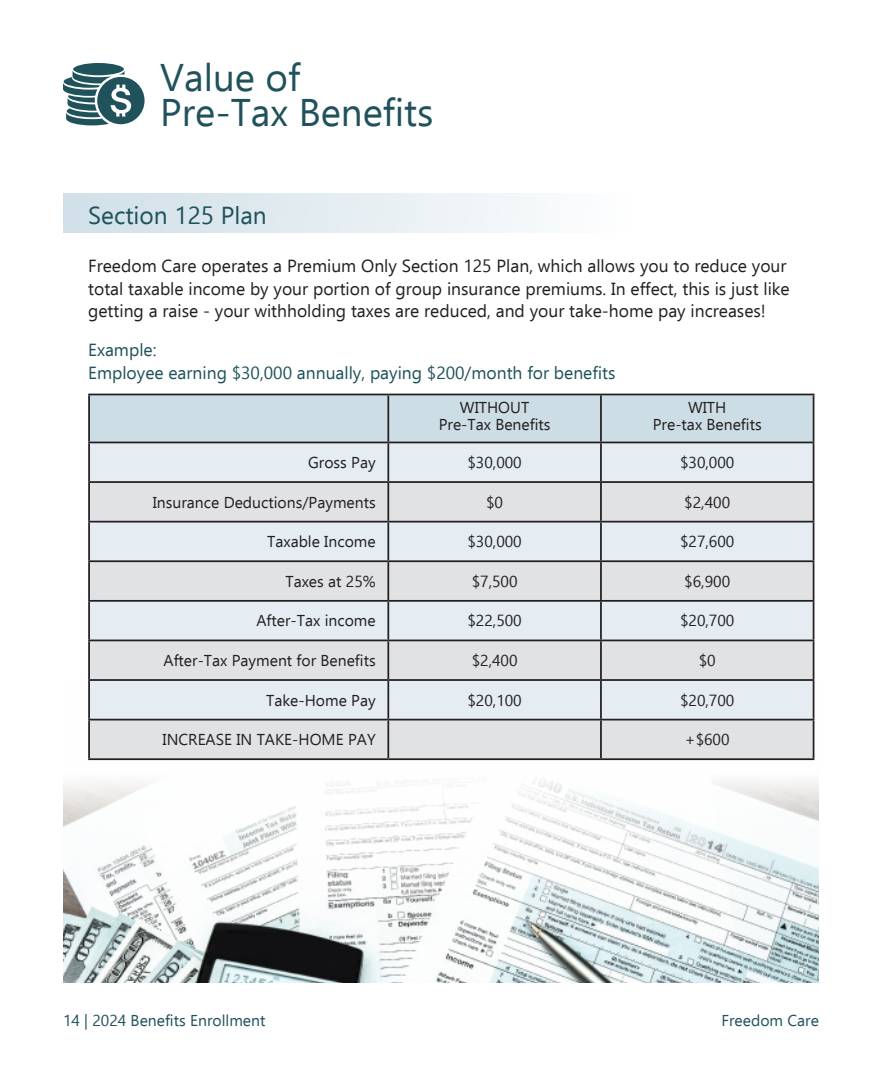
<style>
.page{position:relative;width:882px;height:1071px;background:#fff}
.page>*{position:absolute;margin:0;border:0;box-sizing:border-box;transform-origin:0 0}
.Paragraph_Style_1{font:38.5px/35px "Ebrima";color:#1f525a}
.subtitle{font:24.5px "Ebrima";color:#1f525a}
.text{font:17.5px/22.8px "Ebrima";color:#231f20}
.colored_text{font:17.5px/22.8px "Ebrima";color:#1f525a}
.text-2{font:15.75px/17.5px "Ebrima";color:#231f20;text-align:center}
.t1{font:15.75px "Ebrima";color:#1f525a}
</style>
<div class="page">
<img style="left:63px;top:682px;width:756px;height:301px">
<div style="left:63px;top:194px;width:567px;height:39px;background:linear-gradient(to right,#cfdfe7,#fdfdfe)"></div>
<div style="left:90px;top:395px;width:723px;height:47px;background:#cddde5"></div>
<div style="left:90px;top:443px;width:723px;height:38px;background:#e5edf2"></div>
<svg style="left:90px;top:483px;width:723px;height:275px;fill:#e1e2e4"></svg>
<hr style="left:88px;top:394px;width:300px;height:1px;background:#231f20">
<hr style="left:88px;top:395px;width:2px;height:47px;background:#231f20">
<hr style="left:388px;top:394px;width:213px;height:1px;background:#231f20">
<hr style="left:387px;top:395px;width:2px;height:47px;background:#231f20">
<hr style="left:601px;top:394px;width:213px;height:1px;background:#231f20">
<hr style="left:600px;top:395px;width:2px;height:47px;background:#231f20">
<hr style="left:813px;top:395px;width:1px;height:47px;background:#231f20">
<hr style="left:88px;top:442px;width:300px;height:1px;background:#231f20">
<hr style="left:88px;top:443px;width:2px;height:38px;background:#231f20">
<hr style="left:388px;top:442px;width:213px;height:1px;background:#231f20">
<hr style="left:387px;top:443px;width:2px;height:38px;background:#231f20">
<hr style="left:601px;top:442px;width:213px;height:1px;background:#231f20">
<hr style="left:600px;top:443px;width:2px;height:38px;background:#231f20">
<hr style="left:813px;top:443px;width:1px;height:38px;background:#231f20">
<hr style="left:88px;top:481px;width:300px;height:2px;background:#231f20">
<hr style="left:88px;top:483px;width:2px;height:38px;background:#231f20">
<hr style="left:388px;top:481px;width:213px;height:2px;background:#231f20">
<hr style="left:387px;top:483px;width:2px;height:38px;background:#231f20">
<hr style="left:601px;top:481px;width:213px;height:2px;background:#231f20">
<hr style="left:600px;top:483px;width:2px;height:38px;background:#231f20">
<hr style="left:813px;top:483px;width:1px;height:38px;background:#231f20">
<hr style="left:88px;top:521px;width:300px;height:2px;background:#231f20">
<hr style="left:88px;top:523px;width:2px;height:37px;background:#231f20">
<hr style="left:388px;top:521px;width:213px;height:2px;background:#231f20">
<hr style="left:387px;top:523px;width:2px;height:37px;background:#231f20">
<hr style="left:601px;top:521px;width:213px;height:2px;background:#231f20">
<hr style="left:600px;top:523px;width:2px;height:37px;background:#231f20">
<hr style="left:813px;top:523px;width:1px;height:37px;background:#231f20">
<hr style="left:88px;top:560px;width:300px;height:2px;background:#231f20">
<hr style="left:88px;top:562px;width:2px;height:38px;background:#231f20">
<hr style="left:388px;top:560px;width:213px;height:2px;background:#231f20">
<hr style="left:387px;top:562px;width:2px;height:38px;background:#231f20">
<hr style="left:601px;top:560px;width:213px;height:2px;background:#231f20">
<hr style="left:600px;top:562px;width:2px;height:38px;background:#231f20">
<hr style="left:813px;top:562px;width:1px;height:38px;background:#231f20">
<hr style="left:88px;top:600px;width:300px;height:2px;background:#231f20">
<hr style="left:88px;top:602px;width:2px;height:38px;background:#231f20">
<hr style="left:388px;top:600px;width:213px;height:2px;background:#231f20">
<hr style="left:387px;top:602px;width:2px;height:38px;background:#231f20">
<hr style="left:601px;top:600px;width:213px;height:2px;background:#231f20">
<hr style="left:600px;top:602px;width:2px;height:38px;background:#231f20">
<hr style="left:813px;top:602px;width:1px;height:38px;background:#231f20">
<hr style="left:88px;top:640px;width:300px;height:1px;background:#231f20">
<hr style="left:88px;top:641px;width:2px;height:38px;background:#231f20">
<hr style="left:388px;top:640px;width:213px;height:1px;background:#231f20">
<hr style="left:387px;top:641px;width:2px;height:38px;background:#231f20">
<hr style="left:601px;top:640px;width:213px;height:1px;background:#231f20">
<hr style="left:600px;top:641px;width:2px;height:38px;background:#231f20">
<hr style="left:813px;top:641px;width:1px;height:38px;background:#231f20">
<hr style="left:88px;top:679px;width:300px;height:2px;background:#231f20">
<hr style="left:88px;top:681px;width:2px;height:38px;background:#231f20">
<hr style="left:388px;top:679px;width:213px;height:2px;background:#231f20">
<hr style="left:387px;top:681px;width:2px;height:38px;background:#231f20">
<hr style="left:601px;top:679px;width:213px;height:2px;background:#231f20">
<hr style="left:600px;top:681px;width:2px;height:38px;background:#231f20">
<hr style="left:813px;top:681px;width:1px;height:38px;background:#231f20">
<hr style="left:88px;top:719px;width:300px;height:1px;background:#231f20">
<hr style="left:88px;top:720px;width:2px;height:38px;background:#231f20">
<hr style="left:388px;top:719px;width:213px;height:1px;background:#231f20">
<hr style="left:387px;top:720px;width:2px;height:38px;background:#231f20">
<hr style="left:601px;top:719px;width:213px;height:1px;background:#231f20">
<hr style="left:600px;top:720px;width:2px;height:38px;background:#231f20">
<hr style="left:813px;top:720px;width:1px;height:38px;background:#231f20">
<hr style="left:88px;top:758px;width:300px;height:2px;background:#231f20">
<hr style="left:388px;top:758px;width:213px;height:2px;background:#231f20">
<hr style="left:601px;top:758px;width:213px;height:2px;background:#231f20">
<div style="left:73px;top:63px;width:51px;height:12px;background:#1f525a;border-radius:50%"></div>
<div style="left:97px;top:77px;width:48px;height:47px;background:#1f525a;border-radius:50%"></div>
<svg style="left:63px;top:70px;width:68px;height:55px"></svg>
<p class="Paragraph_Style_1" style="left:160px;top:59px;width:275px">Value of<br>Pre-Tax Benefits</p>
<p class="subtitle" style="left:88px;top:197px;width:180px">Section 125 Plan</p>
<p class="text" style="left:88px;top:254px;width:703px">Freedom Care operates a Premium Only Section 125 Plan, which allows you to reduce your total taxable income by your portion of group insurance premiums. In effect, this is just like getting a raise - your withholding taxes are reduced, and your take-home pay increases!</p>
<p class="colored_text" style="left:88px;top:338px;width:529px">Example:<br>Employee earning $30,000 annually, paying $200/month for benefits</p>
<p class="text-2" style="left:439px;top:398px;width:113px">WITHOUT<br>Pre-Tax Benefits</p>
<p class="text-2" style="left:653px;top:398px;width:110px">WITH<br>Pre-tax Benefits</p>
<p class="text-2" style="left:308px;top:453px;width:69px">Gross Pay</p>
<p class="text-2" style="left:467px;top:453px;width:56px">$30,000</p>
<p class="text-2" style="left:680px;top:453px;width:56px">$30,000</p>
<p class="text-2" style="left:153px;top:493px;width:224px">Insurance Deductions/Payments</p>
<p class="text-2" style="left:486px;top:493px;width:18px">$0</p>
<p class="text-2" style="left:684px;top:493px;width:47px">$2,400</p>
<p class="text-2" style="left:267px;top:532px;width:110px">Taxable Income</p>
<p class="text-2" style="left:467px;top:532px;width:56px">$30,000</p>
<p class="text-2" style="left:680px;top:532px;width:56px">$27,600</p>
<p class="text-2" style="left:285px;top:572px;width:92px">Taxes at 25%</p>
<p class="text-2" style="left:472px;top:572px;width:47px">$7,500</p>
<p class="text-2" style="left:684px;top:572px;width:47px">$6,900</p>
<p class="text-2" style="left:256px;top:612px;width:121px">After-Tax income</p>
<p class="text-2" style="left:467px;top:612px;width:56px">$22,500</p>
<p class="text-2" style="left:680px;top:612px;width:56px">$20,700</p>
<p class="text-2" style="left:164px;top:651px;width:214px">After-Tax Payment for Benefits</p>
<p class="text-2" style="left:472px;top:651px;width:47px">$2,400</p>
<p class="text-2" style="left:699px;top:651px;width:18px">$0</p>
<p class="text-2" style="left:266px;top:691px;width:111px">Take-Home Pay</p>
<p class="text-2" style="left:467px;top:691px;width:56px">$20,100</p>
<p class="text-2" style="left:680px;top:691px;width:56px">$20,700</p>
<p class="text-2" style="left:163px;top:730px;width:215px">INCREASE IN TAKE-HOME PAY</p>
<p class="text-2" style="left:685px;top:730px;width:46px">+$600</p>
<p class="t1" style="left:63px;top:1009px;width:204px">14 | 2024 Benefits Enrollment</p>
<p class="t1" style="left:721px;top:1009px;width:99px">Freedom Care</p>
</div>
